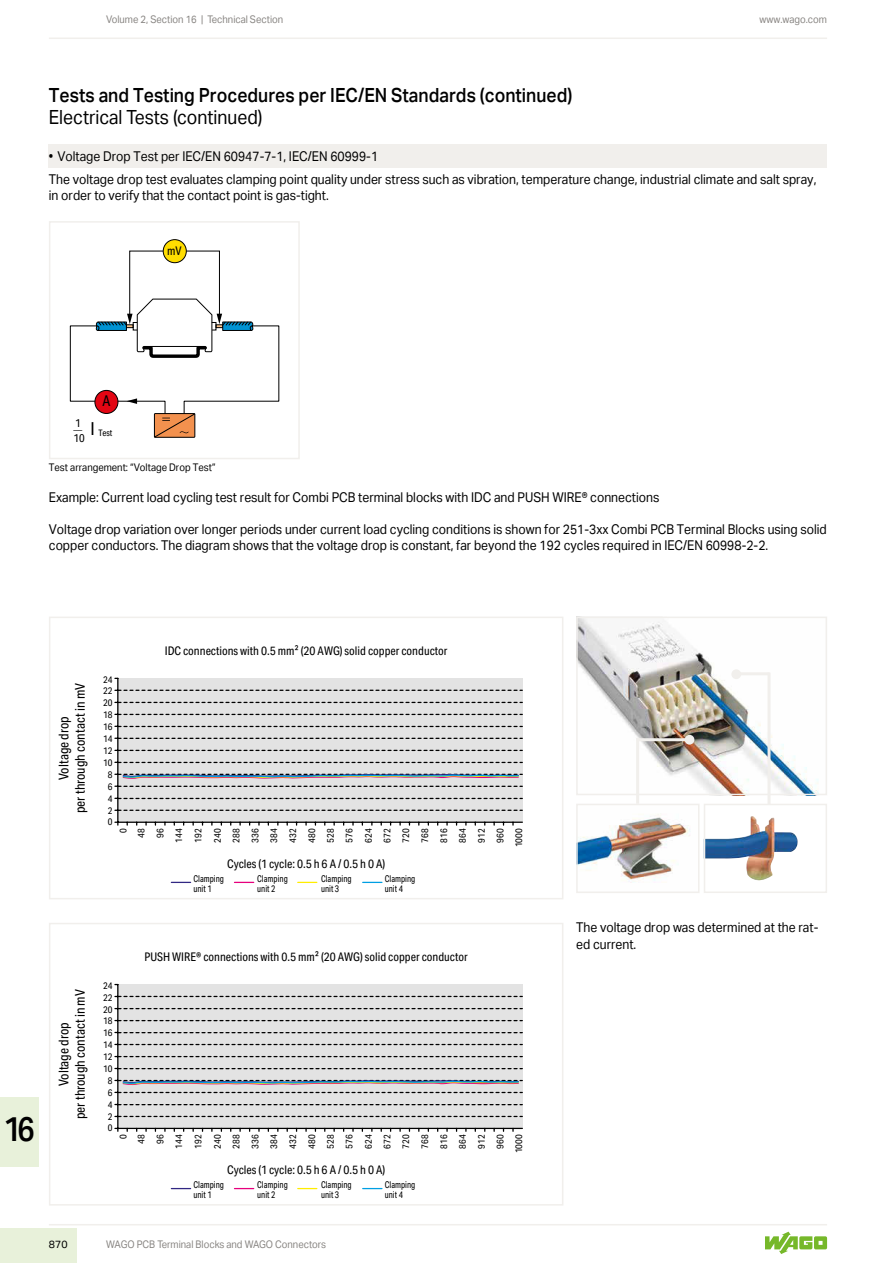
<style>
.page{position:relative;width:893px;height:1263px;background:#fff}
.page>*{position:absolute;margin:0;border:0;box-sizing:border-box;transform-origin:0 0}
.t1{font:500 34.5px "Aktiv Grotesk Cd";color:#000}
.t2{font:500 19.5px "Aktiv Grotesk";color:#000;scale:.9 1}
.t3{font:19.5px "Aktiv Grotesk";color:#000;scale:.9 1}
.t4{font:15px "Aktiv Grotesk Cd";color:#000}
.t5{font:13.5px/16.2px "Aktiv Grotesk";color:#000;scale:.9 1}
.t6{font:13.5px/16.2px "Aktiv Grotesk Cd";color:#000;text-align:center}
.t7{font:12px "Aktiv Grotesk Cd";color:#000}
.t8{font:11.25px/13.5px "Aktiv Grotesk Cd";color:#000}
.t9{font:10.5px "Aktiv Grotesk";color:#878481;scale:.9 1}
.t10{font:10.5px "Aktiv Grotesk";color:#000;scale:.9 1}
.t11{font:10.5px "Aktiv Grotesk";color:#000}
.t12{font:9.45px/18.9px "Aktiv Grotesk Cd";color:#000;text-align:right}
.t13{font:9.45px/10.5px "Aktiv Grotesk Cd";color:#000;scale:.9 1}
.t14{font:9px "Aktiv Grotesk Cd";color:#000}
.s1{font-size:18px}
</style>
<div class="page">
<hr style="left:49px;top:1224px;width:778px;height:1px;background:#f1efec">
<hr style="left:49px;top:38px;width:778px;height:1px;background:#f1efec">
<div style="left:0;top:1229px;width:77px;height:34px;background:#e8f1da"></div>
<svg style="left:765px;top:1232px;width:62px;height:22px"></svg>
<img style="left:579px;top:620px;width:240px;height:172px">
<div style="left:576px;top:617px;width:251px;height:178px;border:2px solid #f1efec"></div>
<img style="left:707px;top:816px;width:91px;height:65px">
<div style="left:704px;top:804px;width:123px;height:89px;border:2px solid #f1efec"></div>
<img style="left:579px;top:814px;width:111px;height:69px">
<div style="left:576px;top:804px;width:123px;height:89px;border:2px solid #f1efec"></div>
<hr style="left:637px;top:738px;width:48px;height:3px;background:#f1efec">
<div style="left:685px;top:735px;width:9px;height:10px;background:#f1efec;border-radius:50%"></div>
<hr style="left:636px;top:738px;width:3px;height:66px;background:#f1efec">
<hr style="left:740px;top:672px;width:30px;height:3px;background:#f1efec">
<div style="left:731px;top:669px;width:10px;height:10px;background:#f1efec;border-radius:50%"></div>
<hr style="left:767px;top:673px;width:3px;height:131px;background:#f1efec">
<div style="left:163px;top:240px;width:23px;height:23px;background:#fd0;border-radius:50%"></div>
<div style="left:163px;top:239px;width:24px;height:24px;border:1px solid #000;border-radius:50%"></div>
<svg style="left:69px;top:250px;width:211px;height:188px"></svg>
<div style="left:49px;top:221px;width:251px;height:238px;border:2px solid #f1efec"></div>
<div style="left:118px;top:984px;width:405px;height:144px;background:#e3e3e3"></div>
<hr style="left:118px;top:1128px;width:404px;height:1px;background:#000">
<svg style="left:115px;top:996px;width:407px;height:1px"></svg>
<svg style="left:115px;top:1008px;width:407px;height:1px"></svg>
<svg style="left:115px;top:1020px;width:407px;height:1px"></svg>
<svg style="left:115px;top:1032px;width:407px;height:1px"></svg>
<svg style="left:115px;top:1044px;width:407px;height:1px"></svg>
<svg style="left:115px;top:1056px;width:407px;height:1px"></svg>
<svg style="left:115px;top:1068px;width:407px;height:1px"></svg>
<svg style="left:115px;top:1079px;width:407px;height:7px"></svg>
<svg style="left:115px;top:1092px;width:407px;height:1px"></svg>
<svg style="left:115px;top:1104px;width:407px;height:1px"></svg>
<svg style="left:115px;top:1116px;width:407px;height:1px"></svg>
<hr style="left:117px;top:984px;width:1px;height:144px;background:#000">
<svg style="left:171px;top:1188px;width:20px;height:1px"></svg>
<svg style="left:234px;top:1188px;width:20px;height:1px"></svg>
<svg style="left:298px;top:1188px;width:19px;height:1px"></svg>
<svg style="left:363px;top:1188px;width:19px;height:1px"></svg>
<div style="left:49px;top:923px;width:514px;height:282px;border:2px solid #f1efec"></div>
<div style="left:118px;top:678px;width:405px;height:144px;background:#e3e3e3"></div>
<hr style="left:118px;top:821px;width:404px;height:2px;background:#000">
<svg style="left:115px;top:690px;width:407px;height:1px"></svg>
<svg style="left:115px;top:702px;width:407px;height:1px"></svg>
<svg style="left:115px;top:714px;width:407px;height:1px"></svg>
<svg style="left:115px;top:726px;width:407px;height:1px"></svg>
<svg style="left:115px;top:738px;width:407px;height:1px"></svg>
<svg style="left:115px;top:750px;width:407px;height:1px"></svg>
<svg style="left:115px;top:762px;width:407px;height:1px"></svg>
<svg style="left:115px;top:773px;width:407px;height:14px"></svg>
<svg style="left:115px;top:798px;width:407px;height:1px"></svg>
<svg style="left:115px;top:810px;width:407px;height:1px"></svg>
<hr style="left:117px;top:678px;width:1px;height:144px;background:#000">
<svg style="left:171px;top:882px;width:20px;height:1px"></svg>
<svg style="left:234px;top:882px;width:20px;height:1px"></svg>
<svg style="left:298px;top:882px;width:19px;height:1px"></svg>
<svg style="left:363px;top:882px;width:19px;height:1px"></svg>
<div style="left:49px;top:617px;width:514px;height:282px;border:2px solid #f1efec"></div>
<div style="left:49px;top:145px;width:778px;height:23px;background:#f1efec"></div>
<div style="left:0;top:1097px;width:38px;height:70px;background:#e8f1da"></div>
<p class="t9" style="left:106px;top:12px;width:198px">Volume 2, Section 16 | Technical Section</p>
<p class="t9" style="left:760px;top:12px;width:76px">www.wago.com</p>
<h2 class="t2" style="left:49px;top:82px;width:583px">Tests and Testing Procedures per IEC/EN Standards (continued)</h2>
<h2 class="t3" style="left:49px;top:104px;width:239px">Electrical Tests (continued)</h2>
<p class="t5" style="left:49px;top:144px;width:854px;line-height:23px">• Voltage Drop Test per IEC/EN 60947-7-1, IEC/EN 60999-1<br>The voltage drop test evaluates clamping point quality under stress such as vibration, temperature change, industrial climate and salt spray,</p>
<p class="t5" style="left:49px;top:187px;width:313px">in order to verify that the contact point is gas-tight.</p>
<p class="t7" style="left:167px;top:244px;width:16px">mV</p>
<p class="t4" style="left:102px;top:392px;width:9px">A</p>
<p class="t14" style="left:91px;top:427px;width:23px"><span class="s1">I</span> Test</p>
<p class="t8" style="left:73px;top:418px;width:13px">1_ _<br>10</p>
<p class="t10" style="left:49px;top:460px;width:187px">Test arrangement: “Voltage Drop Test”</p>
<p class="t5" style="left:49px;top:488px;width:680px">Example: Current load cycling test result for Combi PCB terminal blocks with IDC and PUSH WIRE® connections</p>
<p class="t5" style="left:49px;top:521px;width:866px">Voltage drop variation over longer periods under current load cycling conditions is shown for 251-3xx Combi PCB Terminal Blocks using solid copper conductors. The diagram shows that the voltage drop is constant, far beyond the 192 cycles required in IEC/EN 60998-2-2.</p>
<p class="t6" style="left:56px;top:813px;width:132px;rotate:-90deg">Voltage drop<br>per through contact in mV</p>
<p class="t12" style="left:103px;top:670px;width:11px">24</p>
<p class="t12" style="left:103px;top:681px;width:11px">22</p>
<p class="t12" style="left:103px;top:693px;width:11px">20</p>
<p class="t12" style="left:103px;top:705px;width:11px">18</p>
<p class="t12" style="left:103px;top:717px;width:11px">16</p>
<p class="t12" style="left:103px;top:729px;width:11px">14</p>
<p class="t12" style="left:103px;top:741px;width:11px">12</p>
<p class="t12" style="left:103px;top:753px;width:11px">10</p>
<p class="t12" style="left:108px;top:765px;width:6px">8</p>
<p class="t12" style="left:108px;top:777px;width:6px">6</p>
<p class="t12" style="left:108px;top:789px;width:6px">4</p>
<p class="t12" style="left:108px;top:801px;width:6px">2</p>
<p class="t12" style="left:108px;top:812px;width:6px">0</p>
<p class="t7" style="left:165px;top:644px;width:284px">IDC connections with 0.5 mm² (20 AWG) solid copper conductor</p>
<p class="t12" style="left:113px;top:847px;width:20px;rotate:-90deg">0<br>48<br>96<br>144<br>192<br>240<br>288<br>336<br>384<br>432<br>480<br>528<br>576<br>624<br>672<br>720<br>768<br>816<br>864<br>912<br>960<br>1000</p>
<p class="t13" style="left:385px;top:873px;width:35px">Clamping unit 4</p>
<p class="t7" style="left:227px;top:856px;width:159px">Cycles (1 cycle: 0.5 h 6 A / 0.5 h 0 A)</p>
<p class="t13" style="left:193px;top:873px;width:35px">Clamping unit 1</p>
<p class="t13" style="left:257px;top:873px;width:35px">Clamping unit 2</p>
<p class="t13" style="left:321px;top:873px;width:35px">Clamping unit 3</p>
<h1 class="t1" style="left:4px;top:1105px;width:33px">16</h1>
<p class="t6" style="left:56px;top:1119px;width:132px;rotate:-90deg">Voltage drop<br>per through contact in mV</p>
<p class="t12" style="left:103px;top:976px;width:11px">24</p>
<p class="t12" style="left:103px;top:988px;width:11px">22</p>
<p class="t12" style="left:103px;top:1000px;width:11px">20</p>
<p class="t12" style="left:103px;top:1011px;width:11px">18</p>
<p class="t12" style="left:103px;top:1023px;width:11px">16</p>
<p class="t12" style="left:103px;top:1035px;width:11px">14</p>
<p class="t12" style="left:103px;top:1047px;width:11px">12</p>
<p class="t12" style="left:103px;top:1059px;width:11px">10</p>
<p class="t12" style="left:108px;top:1071px;width:6px">8</p>
<p class="t12" style="left:108px;top:1083px;width:6px">6</p>
<p class="t12" style="left:108px;top:1095px;width:6px">4</p>
<p class="t12" style="left:108px;top:1107px;width:6px">2</p>
<p class="t12" style="left:108px;top:1118px;width:6px">0</p>
<p class="t7" style="left:145px;top:950px;width:325px">PUSH WIRE® connections with 0.5 mm² (20 AWG) solid copper conductor</p>
<p class="t12" style="left:113px;top:1153px;width:20px;rotate:-90deg">0<br>48<br>96<br>144<br>192<br>240<br>288<br>336<br>384<br>432<br>480<br>528<br>576<br>624<br>672<br>720<br>768<br>816<br>864<br>912<br>960<br>1000</p>
<p class="t7" style="left:227px;top:1162px;width:159px">Cycles (1 cycle: 0.5 h 6 A / 0.5 h 0 A)</p>
<p class="t13" style="left:193px;top:1179px;width:35px">Clamping unit 1</p>
<p class="t13" style="left:257px;top:1179px;width:35px">Clamping unit 2</p>
<p class="t13" style="left:321px;top:1179px;width:35px">Clamping unit 3</p>
<p class="t13" style="left:385px;top:1179px;width:35px">Clamping unit 4</p>
<p class="t11" style="left:49px;top:1237px;width:20px">870</p>
<p class="t9" style="left:106px;top:1237px;width:246px">WAGO PCB Terminal Blocks and WAGO Connectors</p>
<p class="t5" style="left:576px;top:919px;width:271px">The voltage drop was determined at the rat&shy;ed current.</p>
</div>
